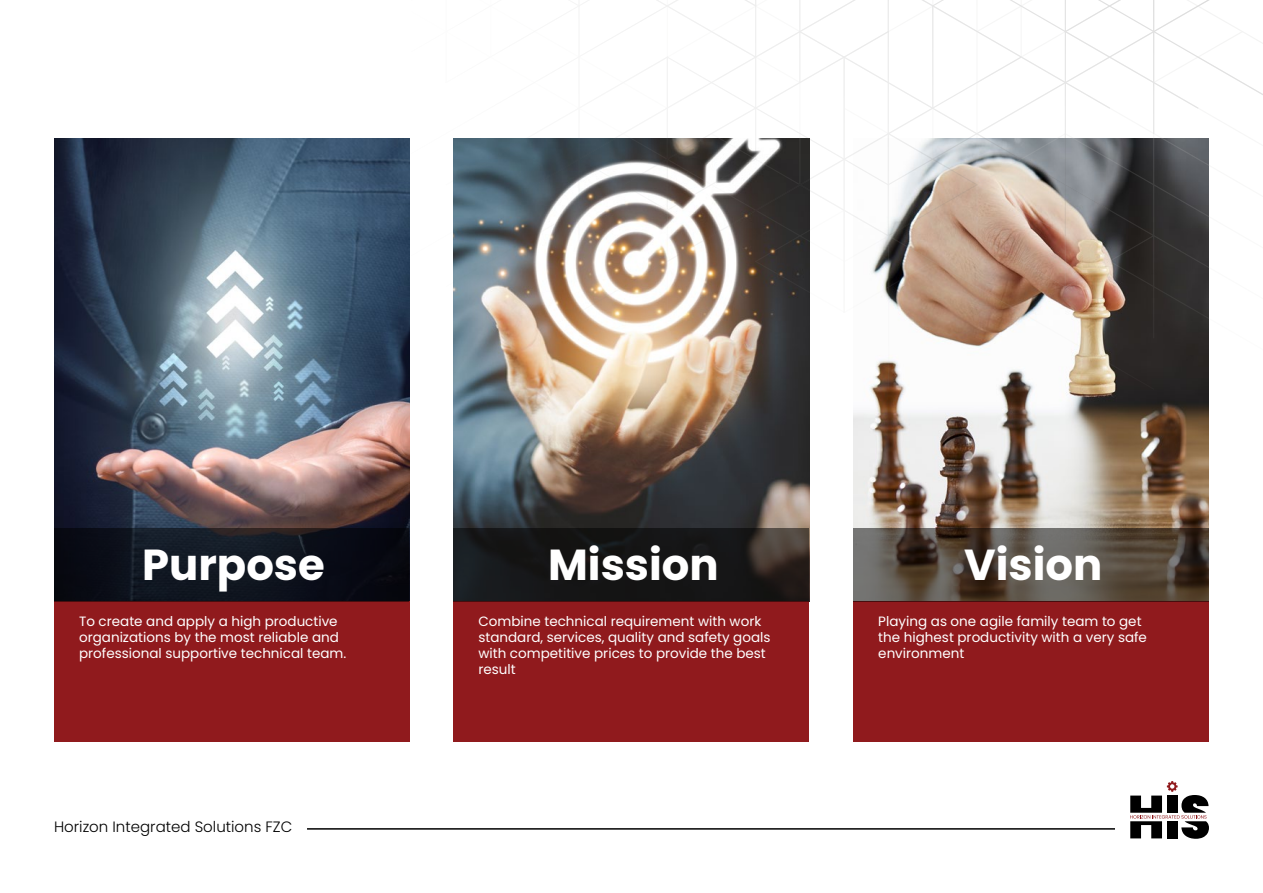
<style>
.page{position:relative;width:1263px;height:893px;background:#fff}
.page>*{position:absolute;margin:0;border:0;box-sizing:border-box;transform-origin:0 0}
.t1{font:700 43.35px "Poppins";color:#fff}
.t2{font:300 15px "Poppins";color:#000}
.t3{font:13.5px/16.2px "Poppins";color:#fff}
</style>
<div class="page">
<hr style="left:307px;top:828px;width:808px;height:2px;background:#000">
<svg style="left:1130px;top:781px;width:79px;height:58px"></svg>
<img style="left:54px;top:138px;width:355px;height:464px">
<img style="left:454px;top:390px;width:355px;height:138px">
<img style="left:854px;top:390px;width:355px;height:138px">
<div style="left:54px;top:602px;width:355px;height:140px;background:#901a1d"></div>
<div style="left:454px;top:602px;width:355px;height:140px;background:#901a1d"></div>
<div style="left:854px;top:602px;width:355px;height:140px;background:#901a1d"></div>
<svg style="left:55px;top:528px;width:354px;height:74px;fill:#0d111b"></svg>
<svg style="left:454px;top:528px;width:355px;height:74px;fill:#161516"></svg>
<svg style="left:854px;top:528px;width:355px;height:74px"></svg>
<img style="left:453px;top:1px;width:810px;height:389px">
<h1 class="t1" style="left:142px;top:539px;width:184px">Purpose</h1>
<h1 class="t1" style="left:548px;top:539px;width:172px">Mission</h1>
<h1 class="t1" style="left:964px;top:539px;width:140px">Vision</h1>
<p class="t3" style="left:79px;top:613px;width:269px">To create and apply a high productive organizations by the most reliable and professional supportive technical team.</p>
<p class="t3" style="left:478px;top:613px;width:294px">Combine technical requirement with work standard, services, quality and safety goals with competitive prices to provide the best result</p>
<p class="t3" style="left:878px;top:613px;width:270px">Playing as one agile family team to get the highest productivity with a very safe environment</p>
<p class="t2" style="left:54px;top:818px;width:240px">Horizon Integrated Solutions FZC</p>
</div>
